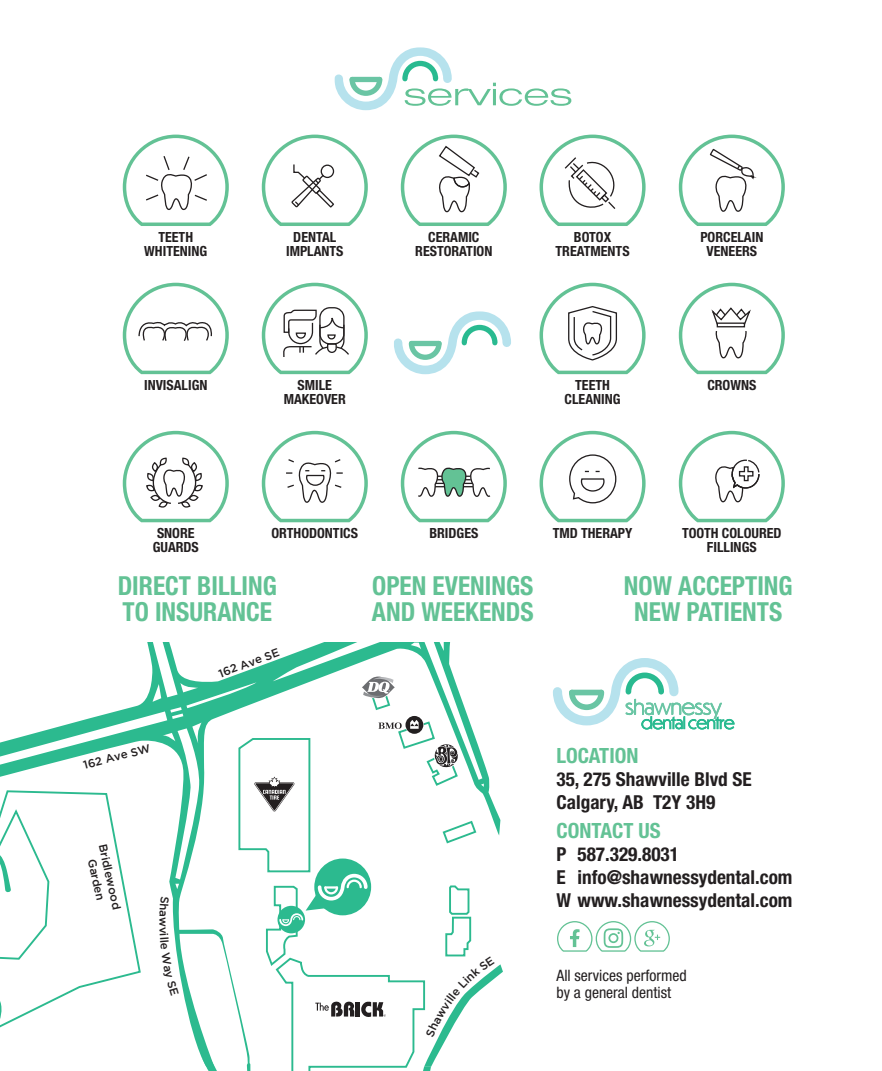
<style>
.page{position:relative;width:882px;height:1071px;background:#fff}
.page>*{position:absolute;margin:0;border:0;box-sizing:border-box;transform-origin:0 0}
.t1{font:700 condensed 26.25px/26.2px "Helvetica Neue LT Std";color:#63c295}
.t2{font:700 condensed 21px "Helvetica Neue LT Std";color:#63c295}
.t3{font:700 condensed 19.25px/22.8px "Helvetica Neue LT Std";color:#231f20}
.t4{font:condensed 15.75px/17.5px "Helvetica Neue LT Std";color:#231f20}
.t5{font:700 condensed 14px/14px "Helvetica Neue LT Std";color:#231f20;text-align:center}
.t6{font:500 11.38px/13.7px "Gotham";color:#231f20;text-align:center}
</style>
<div class="page">
<svg style="left:334px;top:47px;width:237px;height:64px"></svg>
<svg style="left:553px;top:658px;width:182px;height:72px"></svg>
<svg style="left:394px;top:311px;width:117px;height:64px"></svg>
<svg style="left:123px;top:135px;width:106px;height:91px"></svg>
<svg style="left:262px;top:135px;width:106px;height:91px"></svg>
<svg style="left:401px;top:135px;width:106px;height:91px"></svg>
<svg style="left:540px;top:135px;width:106px;height:91px"></svg>
<svg style="left:679px;top:135px;width:106px;height:91px"></svg>
<svg style="left:123px;top:431px;width:106px;height:91px"></svg>
<svg style="left:262px;top:431px;width:106px;height:91px"></svg>
<svg style="left:401px;top:431px;width:106px;height:91px"></svg>
<svg style="left:540px;top:431px;width:106px;height:91px"></svg>
<svg style="left:679px;top:431px;width:106px;height:91px"></svg>
<svg style="left:123px;top:283px;width:106px;height:91px"></svg>
<svg style="left:262px;top:283px;width:106px;height:91px"></svg>
<svg style="left:540px;top:283px;width:106px;height:91px"></svg>
<svg style="left:679px;top:283px;width:106px;height:91px"></svg>
<svg style="left:557px;top:921px;width:113px;height:31px"></svg>
<svg style="left:0;top:643px;width:454px;height:134px"></svg>
<svg style="left:411px;top:643px;width:10px;height:7px"></svg>
<svg style="left:0;top:790px;width:141px;height:238px"></svg>
<svg style="left:153px;top:676px;width:350px;height:395px"></svg>
<p class="t5" style="left:144px;top:230px;width:64px">TEETH<br>WHITENING</p>
<p class="t5" style="left:286px;top:230px;width:59px">DENTAL<br>IMPLANTS</p>
<p class="t5" style="left:415px;top:230px;width:79px">CERAMIC<br>RESTORATION</p>
<p class="t5" style="left:556px;top:230px;width:76px">BOTOX<br>TREATMENTS</p>
<p class="t5" style="left:700px;top:230px;width:64px">PORCELAIN<br>VENEERS</p>
<p class="t5" style="left:144px;top:378px;width:65px">INVISALIGN</p>
<p class="t5" style="left:284px;top:378px;width:63px">SMILE<br>MAKEOVER</p>
<p class="t5" style="left:565px;top:378px;width:57px">TEETH<br>CLEANING</p>
<p class="t5" style="left:707px;top:378px;width:51px">CROWNS</p>
<p class="t5" style="left:153px;top:526px;width:48px">SNORE<br>GUARDS</p>
<p class="t5" style="left:429px;top:526px;width:50px">BRIDGES</p>
<p class="t5" style="left:553px;top:526px;width:81px">TMD THERAPY</p>
<p class="t5" style="left:682px;top:526px;width:101px">TOOTH COLOURED<br>FILLINGS</p>
<p class="t5" style="left:272px;top:526px;width:88px">ORTHODONTICS</p>
<h1 class="t1" style="left:118px;top:572px;width:161px">DIRECT BILLING<br>TO INSURANCE</h1>
<h1 class="t1" style="left:372px;top:572px;width:163px">OPEN EVENINGS<br>AND WEEKENDS</h1>
<h1 class="t1" style="left:624px;top:572px;width:170px;text-align:center">NOW ACCEPTING<br>NEW PATIENTS</h1>
<p class="t6" style="left:82px;top:758px;width:70px;rotate:-15deg">162 Ave SW</p>
<p class="t6" style="left:110px;top:843px;width:68px;rotate:78deg">Bridlewood<br>Garden</p>
<p class="t6" style="left:171px;top:917px;width:11px;rotate:90deg">w</p>
<p class="t6" style="left:217px;top:668px;width:65px;rotate:-21deg">162 Ave SE</p>
<h2 class="t2" style="left:556px;top:743px;width:84px">LOCATION</h2>
<h3 class="t3" style="left:556px;top:767px;width:197px">35, 275 Shawville Blvd SE<br>Calgary, AB T2Y 3H9</h3>
<h2 class="t2" style="left:556px;top:818px;width:106px">CONTACT US</h2>
<h3 class="t3" style="left:556px;top:843px;width:238px">P 587.329.8031<br>E info@shawnessydental.com<br>W www.shawnessydental.com</h3>
<p class="t4" style="left:556px;top:966px;width:132px">All services performed by a general dentist</p>
</div>
